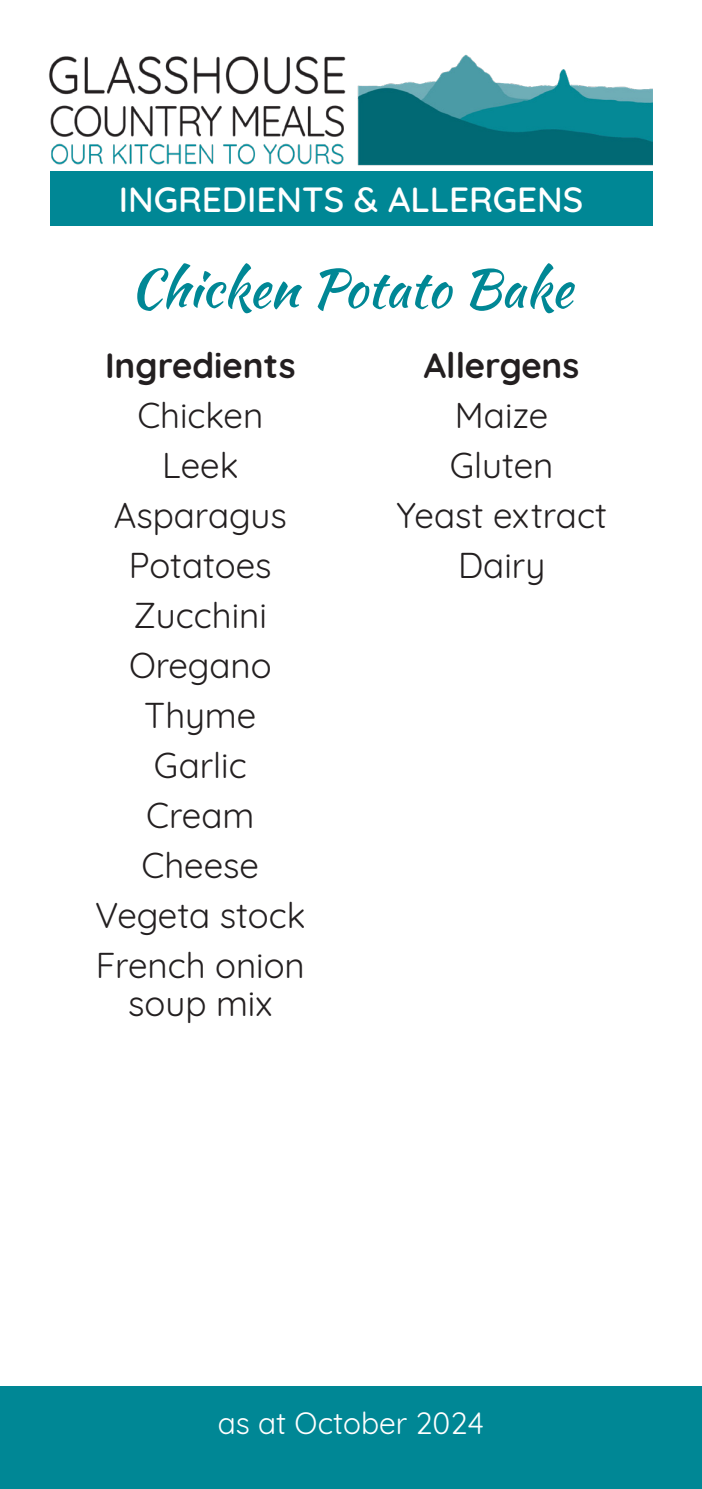
<style>
.page{position:relative;width:702px;height:1489px;background:#fff}
.page>*{position:absolute;margin:0;border:0;box-sizing:border-box;transform-origin:0 0}
.t1{font:52.5px "Kaushan Script";color:#008795}
.t2{font:35px "Quicksand";color:#231f20}
.t3{font:300 35px "Quicksand";color:#fff}
.t4{font:700 35px "Quicksand";color:#231f20}
.t5{font:30px "Quicksand";color:#fff}
</style>
<div class="page">
<img style="left:49px;top:54px;width:603px;height:112px">
<div style="left:0;top:1385px;width:702px;height:103px;background:#008795"></div>
<div style="left:50px;top:171px;width:602px;height:55px;background:#008795"></div>
<p class="t3" style="left:119px;top:173px;width:466px">INGREDIENTS &amp; ALLERGENS</p>
<p class="t1" style="left:130px;top:250px;width:444px">Chicken Potato Bake</p>
<p class="t4" style="left:105px;top:336px;width:192px">Ingredients</p>
<p class="t2" style="left:137px;top:388px;width:127px">Chicken</p>
<p class="t2" style="left:162px;top:438px;width:78px">Leek</p>
<p class="t2" style="left:114px;top:488px;width:175px">Asparagus</p>
<p class="t2" style="left:129px;top:538px;width:144px">Potatoes</p>
<p class="t2" style="left:134px;top:588px;width:135px">Zucchini</p>
<p class="t2" style="left:129px;top:638px;width:144px">Oregano</p>
<p class="t2" style="left:144px;top:688px;width:114px">Thyme</p>
<p class="t2" style="left:154px;top:738px;width:94px">Garlic</p>
<p class="t2" style="left:146px;top:788px;width:110px">Cream</p>
<p class="t2" style="left:141px;top:838px;width:119px">Cheese</p>
<p class="t2" style="left:95px;top:888px;width:212px">Vegeta stock</p>
<p class="t2" style="left:96px;top:938px;width:210px">French onion</p>
<p class="t2" style="left:128px;top:975px;width:146px">soup mix</p>
<p class="t4" style="left:424px;top:336px;width:157px">Allergens</p>
<p class="t2" style="left:455px;top:388px;width:95px">Maize</p>
<p class="t2" style="left:450px;top:438px;width:105px">Gluten</p>
<p class="t2" style="left:396px;top:488px;width:212px">Yeast extract</p>
<p class="t2" style="left:458px;top:538px;width:89px">Dairy</p>
<p class="t5" style="left:218px;top:1399px;width:268px">as at October 2024</p>
</div>
